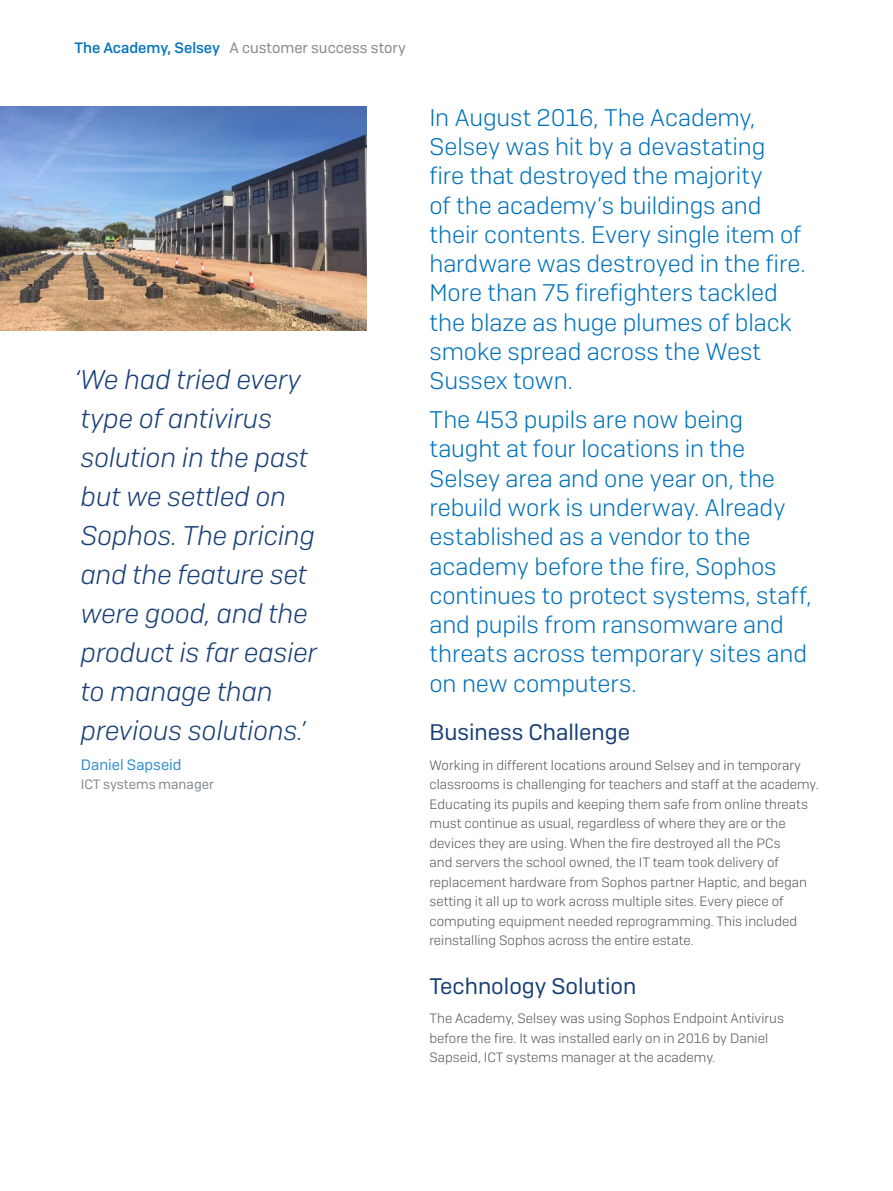
<style>
.page{position:relative;width:893px;height:1191px;background:#fff}
.page>*{position:absolute;margin:0;border:0;box-sizing:border-box;transform-origin:0 0}
.Qoute{font:italic 300 27px/39px "Sophos Sans";color:#193f77}
.Heading_Intro{font:300 24px/29.2px "Sophos Sans";letter-spacing:-.005em;color:#0072bc}
.Subheading_1{font:22.5px "Sophos Sans";color:#193f77}
.Page_Header{font:15px "Sophos Sans";color:#81898e}
.Acreditation{font:15px "Sophos Sans";color:#308ecd}
.Body_Copy{font:300 13.5px/19.5px "Sophos Sans";color:#57585a}
.Job_Title{font:13.5px "Sophos Sans";color:#81898e}
.s1{font-weight:500;color:#0072bc}
</style>
<div class="page">
<img style="left:0;top:106px;width:366px;height:225px">
<p class="Page_Header" style="left:74px;top:39px;width:333px"><span class="s1">The Academy, Selsey</span> A customer success story</p>
<p class="Qoute" style="left:74px;top:360px;width:244px">‘We had tried every type of antivirus solution in the past but we settled on<br>Sophos. The pricing and the feature set were good, and the product is far easier to manage than previous solutions.’</p>
<p class="Acreditation" style="left:81px;top:755px;width:102px">Daniel Sapseid</p>
<p class="Job_Title" style="left:81px;top:776px;width:135px">ICT systems manager</p>
<p class="Heading_Intro" style="left:429px;top:102px;width:377px">In August 2016, The Academy,<br>Selsey was hit by a devastating fire that destroyed the majority<br>of the academy’s buildings and their contents. Every single item of hardware was destroyed in the fire.<br>More than 75 firefighters tackled the blaze as huge plumes of black smoke spread across the West<br>Sussex town.</p>
<p class="Heading_Intro" style="left:429px;top:405px;width:384px">The 453 pupils are now being taught at four locations in the<br>Selsey area and one year on, the rebuild work is underway. Already established as a vendor to the academy before the fire, Sophos continues to protect systems, staff, and pupils from ransomware and threats across temporary sites and on new computers.</p>
<p class="Subheading_1" style="left:429px;top:719px;width:202px">Business Challenge</p>
<p class="Body_Copy" style="left:429px;top:755px;width:391px">Working in different locations around Selsey and in temporary classrooms is challenging for teachers and staff at the academy.<br>Educating its pupils and keeping them safe from online threats must continue as usual, regardless of where they are or the devices they are using. When the fire destroyed all the PCs<br>and servers the school owned, the IT team took delivery of replacement hardware from Sophos partner Haptic, and began setting it all up to work across multiple sites. Every piece of computing equipment needed reprogramming. This included reinstalling Sophos across the entire estate.</p>
<p class="Subheading_1" style="left:429px;top:972px;width:208px">Technology Solution</p>
<p class="Body_Copy" style="left:429px;top:1008px;width:356px">The Academy, Selsey was using Sophos Endpoint Antivirus before the fire. It was installed early on in 2016 by Daniel<br>Sapseid, ICT systems manager at the academy.</p>
</div>
